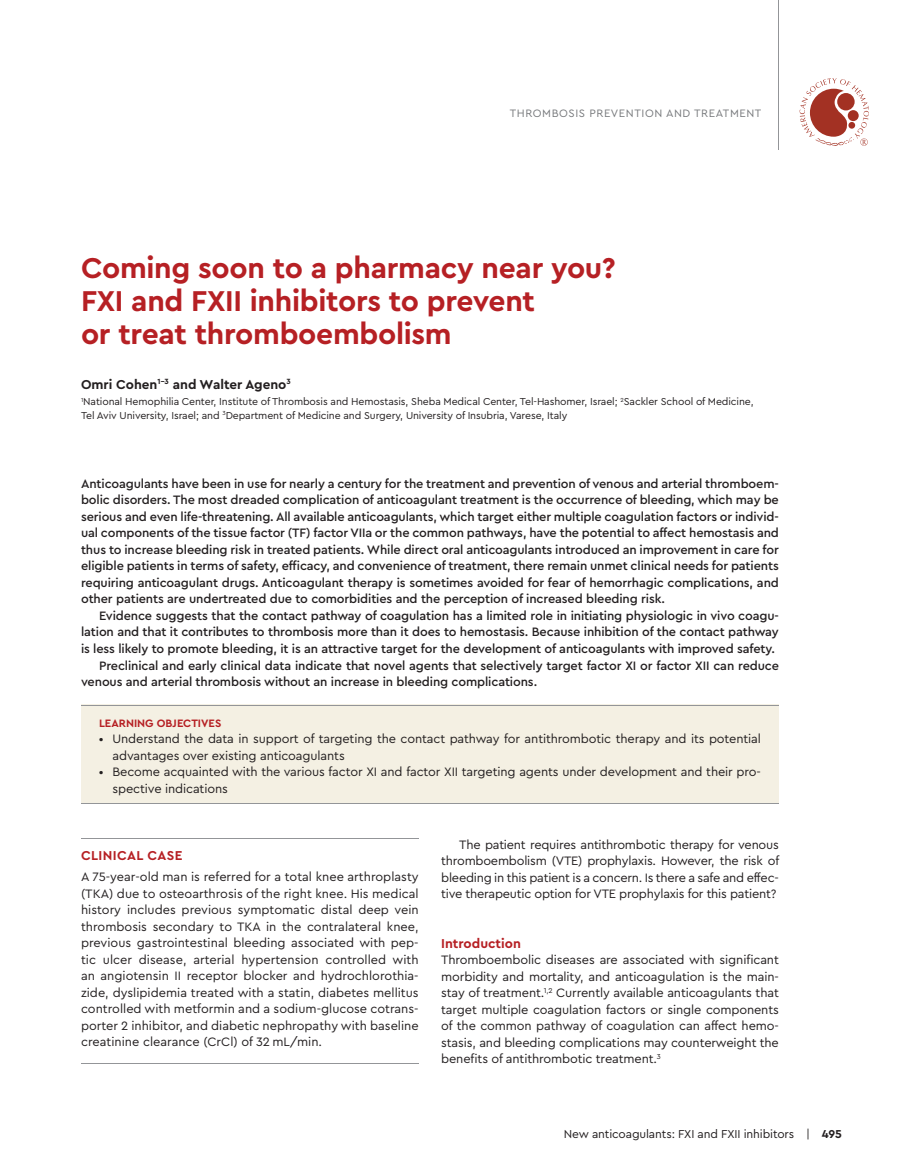
<style>
.page{position:relative;width:905px;height:1175px;background:#fff}
.page>*{position:absolute;margin:0;border:0;box-sizing:border-box;transform-origin:0 0}
.t1{font:700 30px/33px "Cera Pro";letter-spacing:-.01em;color:#b62024}
.t2{font:700 13.5px "Cera Pro";color:#231f20}
.t3{font:700 13.5px "Cera Pro";letter-spacing:.03em;color:#b62024}
.t4{font:700 13.5px "Cera Pro";color:#b62024}
.t5{font:12.75px/16.5px "Cera Pro";letter-spacing:-.01em;color:#231f20;text-align:justify}
.t6{font:500 12.75px/16.5px "Cera Pro";letter-spacing:-.01em;color:#231f20;text-align:justify}
.t7{font:12px "Cera Pro";letter-spacing:-.01em;color:#231f20}
.t8{font:11.25px "Cera Pro";letter-spacing:.05em;color:#76787b}
.t9{font:700 11.25px "Cera Pro";color:#b62024}
.t10{font:10.5px/13.5px "Cera Pro";letter-spacing:-.01em;color:#231f20}
.s1{font-weight:700}
</style>
<div class="page">
<svg style="left:799px;top:78px;width:69px;height:68px"></svg>
<hr style="left:778px;top:0;width:1px;height:149px;background:#939598">
<div style="left:81px;top:704px;width:697px;height:99px;background:#f4f0e3"></div>
<hr style="left:81px;top:704px;width:697px;height:1px;background:#939598">
<hr style="left:81px;top:803px;width:697px;height:1px;background:#939598">
<hr style="left:81px;top:838px;width:337px;height:1px;background:#939598">
<hr style="left:81px;top:1062px;width:337px;height:1px;background:#939598">
<p class="t8" style="left:510px;top:106px;width:253px">THROMBOSIS PREVENTION AND TREATMENT</p>
<h1 class="t1" style="left:81px;top:250px;width:536px">Coming soon to a phar macy near you ?<br>FXI and FXII inhib i tors to pre vent<br>or treat throm bo em bo lism</h1>
<p class="t2" style="left:81px;top:375px;width:211px">Omri Cohen <sup>1</sup> <sup>–</sup> <sup>3</sup> and Walter Ageno <sup>3</sup></p>
<p class="t10" style="left:81px;top:395px;width:674px"><sup>1</sup> National Hemophilia Center, Institute of Thrombosis and Hemostasis, Sheba Medical Center, Tel - Hashomer, Israel; <sup>2</sup> Sackler School of Medicine,<br>Tel Aviv University, Israel; and <sup>3</sup> Department of Medicine and Surgery, University of Insubria, Varese, Italy</p>
<p class="t6" style="left:81px;top:475px;width:699px">Anticoagulants have been in use for nearly a cen tury for the treat ment and pre ven tion of venous and arte rial throm bo em&shy;bolic dis or ders. The most dreaded com pli ca tion of anti co ag u lant treat ment is the occur rence of bleed ing, which may be seri ous and even life - threat en ing. All avail able anti co ag u lants, which tar get either mul ti ple coag u la tion fac tors or indi vid&shy;ual com po nents of the tissue factor (TF) fac tor VIIa or the com mon path ways, have the poten tial to affect hemo sta sis and thus to increase bleed ing risk in treated patients. While direct oral anti co ag u lants intro duced an improve ment in care for eli gi ble patients in terms of safety, efficacy, and con ve nience of treat ment, there remain unmet clin i cal needs for patients requir ing anti co ag u lant drugs. Anticoagulant ther apy is some times avoided for fear of hem or rhagic com pli ca tions, and other patients are undertreated due to comorbidities and the per cep tion of increased bleed ing risk.</p>
<p class="t6" style="left:99px;top:607px;width:681px">Evidence sug gests that the con tact path way of coag u la tion has a lim ited role in ini ti at ing phys i o logic in vivo coag u-</p>
<p class="t6" style="left:81px;top:623px;width:699px">la tion and that it con trib utes to throm bo sis more than it does to hemo sta sis. Because inhi bi tion of the con tact path way</p>
<p class="t6" style="left:81px;top:640px;width:695px">is less likely to pro mote bleed ing, it is an attrac tive tar get for the devel op ment of anti co ag u lants with improved safety.</p>
<p class="t6" style="left:99px;top:656px;width:681px">Preclinical and early clin i cal data indi cate that novel agents that selec tively tar get fac tor XI or fac tor XII can reduce</p>
<p class="t6" style="left:81px;top:673px;width:457px">venous and arte rial throm bo sis with out an increase in bleed ing com pli ca tions.</p>
<p class="t9" style="left:99px;top:715px;width:124px">LEARNING OBJECTIVES</p>
<p class="t5" style="left:113px;top:730px;width:650px;text-indent:-14px">• Understand the data in sup port of targeting the con tact path way for antithrombotic ther apy and its poten tial advan tages over existing anti co ag u lants</p>
<p class="t5" style="left:113px;top:763px;width:650px;text-indent:-14px">• Become acquainted with the var i ous fac tor XI and fac tor XII targeting agents under devel op ment and their pro&shy;spec tive indi ca tions</p>
<p class="t3" style="left:81px;top:846px;width:103px">CLINICAL CASE</p>
<p class="t5" style="left:81px;top:868px;width:339px">A 75 - year - old man is referred for a total knee arthroplasty (TKA) due to osteoarthrosis of the right knee. His med i cal his tory includes pre vi ous symp tom atic dis tal deep vein throm bo sis sec ond ary to TKA in the con tra lat eral knee, pre vi ous gas tro in tes ti nal bleed ing asso ci ated with pep&shy;tic ulcer dis ease, arte rial hyper ten sion con trolled with an angio ten sin II recep tor blocker and hydro chlo ro thi a&shy;zide, dyslipidemia treated with a statin, dia be tes mellitus con trolled with metformin and a sodium - glu cose cotrans&shy;porter 2 inhib i tor, and dia betic nephrop a thy with base line cre at i nine clear ance (CrCl) of 32 mL / min.</p>
<p class="t5" style="left:441px;top:835px;width:339px;text-indent:18px">The patient requires antithrombotic ther apy for venous throm bo em bo lism (VTE) pro phy laxis. However, the risk of bleed ing in this patient is a con cern. Is there a safe and effec&shy;tive ther a peu tic option for VTE pro phy laxis for this patient ?</p>
<p class="t4" style="left:441px;top:934px;width:81px">Introduction</p>
<p class="t5" style="left:441px;top:951px;width:339px">Thromboembolic dis eases are asso ci ated with sig nificant mor bid ity and mor tal ity, and anticoagulation is the main&shy;stay of treat ment. <sup>1,2</sup> Currently avail able anti co ag u lants that tar get mul ti ple coag u la tion fac tors or sin gle com po nents of the com mon path way of coag u la tion can affect hemo&shy;sta sis, and bleed ing com pli ca tions may coun ter weight the ben e fits of antithrombotic treat ment. <sup>3</sup></p>
<p class="t7" style="left:564px;top:1126px;width:279px">New anti co ag u lants: FXI and FXII inhib i tors | <span class="s1">495</span></p>
</div>
